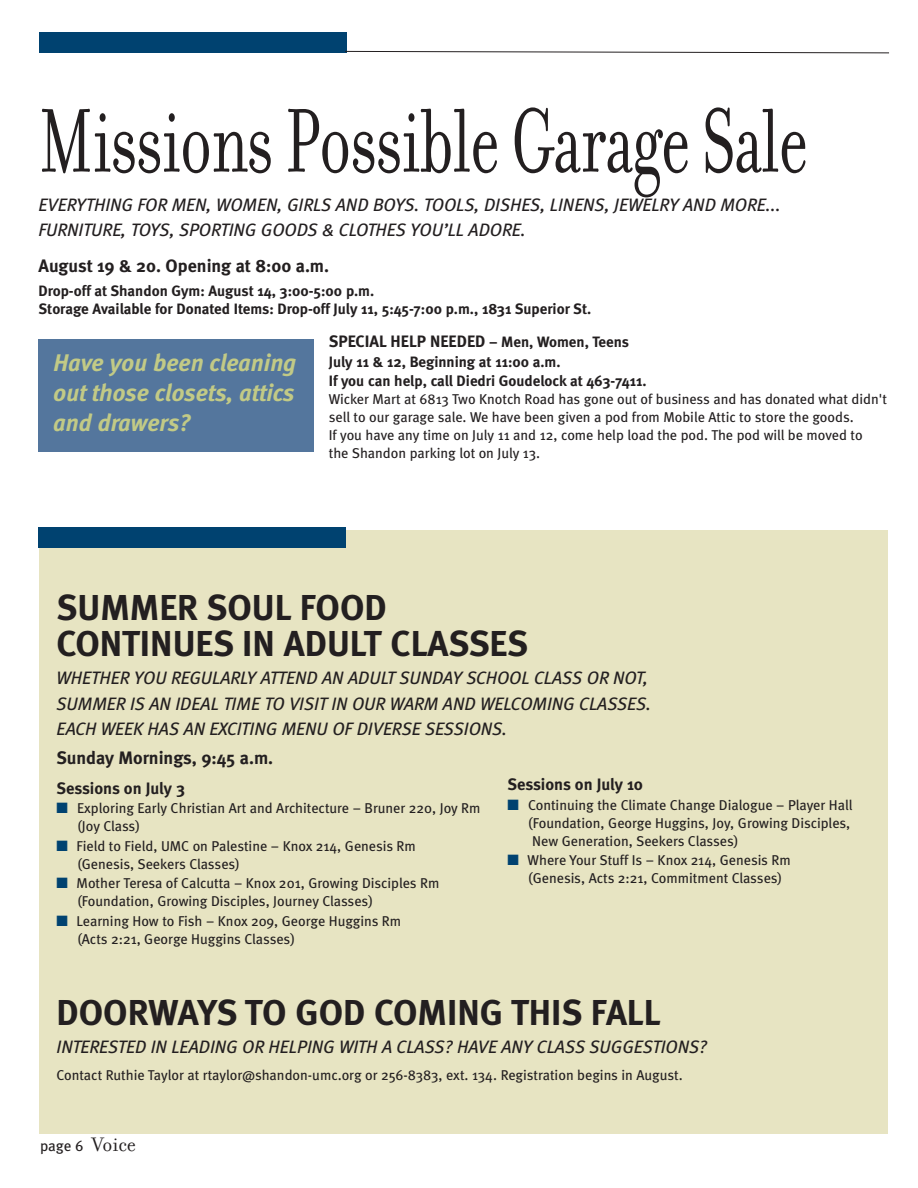
<style>
.page{position:relative;width:918px;height:1188px;background:#fff}
.page>*{position:absolute;margin:0;border:0;box-sizing:border-box;transform-origin:0 0}
.t1{font:97.5px "Filosofia";letter-spacing:-.015em;color:#231f20;scale:.7 1}
.t2{font:700 36px/36px "Meta";color:#231f20}
.t3{font:italic 700 24px/30px "Meta";color:#c2ca86;text-align:justify}
.t4{font:italic 18px/25.5px "Meta";color:#231f20}
.t5{font:700 18px "Meta";color:#231f20}
.t6{font:700 16.5px "Meta";color:#231f20}
.t7{font:700 15px/18px "Meta";color:#231f20}
.t8{font:15px "Meta";color:#231f20}
.t9{font:14.25px/18px "Meta";color:#231f20}
.s1{font-size:15px}
.s2{color:#004270}
.s3{font-family:"Filosofia";font-size:21px}
</style>
<div class="page">
<div style="left:39px;top:339px;width:275px;height:112px;background:#54769d"></div>
<div style="left:39px;top:530px;width:848px;height:603px;background:#e7e4c2"></div>
<div style="left:39px;top:527px;width:307px;height:21px;background:#004270"></div>
<div style="left:40px;top:32px;width:307px;height:21px;background:#004270"></div>
<svg style="left:345px;top:51px;width:544px;height:2px"></svg>
<h1 class="t1" style="left:39px;top:81px;width:1101px">Missions Possible Garage Sale</h1>
<p class="t4" style="left:39px;top:193px;width:744px">EVERYTHING FOR MEN, WOMEN, GIRLS AND BOYS. TOOLS, DISHES, LINENS, JEWELRY AND MORE...<br>FURNITURE, TOYS, SPORTING GOODS &amp; CLOTHES YOU’LL ADORE.</p>
<p class="t5" style="left:39px;top:255px;width:292px">August 19 &amp; 20. Opening at 8:00 a.m.</p>
<p class="t7" style="left:39px;top:282px;width:554px">Drop-off at Shandon Gym: August 14, 3:00-5:00 p.m.<br>Storage Available for Donated Items: Drop-off July 11, 5:45-7:00 p.m., 1831 Superior St.</p>
<p class="t6" style="left:329px;top:332px;width:302px">SPECIAL HELP NEEDED <span class="s1">– Men, Women, Teens</span></p>
<p class="t7" style="left:329px;top:351px;width:319px;line-height:19.5px">July 11 &amp; 12, Beginning at 11:00 a.m.<br>If you can help, call Diedri Goudelock at 463-7411.</p>
<p class="t9" style="left:329px;top:392px;width:560px">Wicker Mart at 6813 Two Knotch Road has gone out of business and has donated what didn't sell to our garage sale. We have been given a pod from Mobile Attic to store the goods.<br>If you have any time on July 11 and 12, come help load the pod. The pod will be moved to<br>the Shandon parking lot on July 13.</p>
<h3 class="t3" style="left:54px;top:351px;width:244px">Have you been cleaning out those closets, attics and drawers?</h3>
<h2 class="t2" style="left:57px;top:589px;width:473px">SUMMER SOUL FOOD<br>CONTINUES IN ADULT CLASSES</h2>
<p class="t4" style="left:57px;top:667px;width:596px">WHETHER YOU REGULARLY ATTEND AN ADULT SUNDAY SCHOOL CLASS OR NOT,<br>SUMMER IS AN IDEAL TIME TO VISIT IN OUR WARM AND WELCOMING CLASSES.<br>EACH WEEK HAS AN EXCITING MENU OF DIVERSE SESSIONS.</p>
<p class="t5" style="left:57px;top:747px;width:218px">Sunday Mornings, 9:45 a.m.</p>
<p class="t6" style="left:57px;top:778px;width:130px">Sessions on July 3</p>
<p class="t9" style="left:78px;top:801px;width:404px;text-indent:-21px"><span class="s2">■</span> Exploring Early Christian Art and Architecture – Bruner 220, Joy Rm (Joy Class)</p>
<p class="t9" style="left:78px;top:838px;width:340px;text-indent:-21px"><span class="s2">■</span> Field to Field, UMC on Palestine – Knox 214, Genesis Rm (Genesis, Seekers Classes)</p>
<p class="t9" style="left:78px;top:876px;width:363px;text-indent:-21px"><span class="s2">■</span> Mother Teresa of Calcutta – Knox 201, Growing Disciples Rm (Foundation, Growing Disciples, Journey Classes)</p>
<p class="t9" style="left:78px;top:913px;width:325px;text-indent:-21px"><span class="s2">■</span> Learning How to Fish – Knox 209, George Huggins Rm (Acts 2:21, George Huggins Classes)</p>
<p class="t6" style="left:507px;top:775px;width:137px">Sessions on July 10</p>
<p class="t9" style="left:529px;top:797px;width:325px;text-indent:-21px"><span class="s2">■</span> Continuing the Climate Change Dialogue – Player Hall (Foundation, George Huggins, Joy, Growing Disciples,<br>New Generation, Seekers Classes)</p>
<p class="t9" style="left:529px;top:853px;width:264px;text-indent:-21px"><span class="s2">■</span> Where Your Stuff Is – Knox 214, Genesis Rm (Genesis, Acts 2:21, Commitment Classes)</p>
<h2 class="t2" style="left:57px;top:994px;width:606px">DOORWAYS TO GOD COMING THIS FALL</h2>
<p class="t4" style="left:57px;top:1036px;width:652px">INTERESTED IN LEADING OR HELPING WITH A CLASS? HAVE ANY CLASS SUGGESTIONS?</p>
<p class="t9" style="left:57px;top:1068px;width:628px">Contact Ruthie Taylor at rtaylor@shandon-umc.org or 256-8383, ext. 134. Registration begins in August.</p>
<p class="t8" style="left:40px;top:1141px;width:98px">page 6 <span class="s3">Voice</span></p>
</div>
